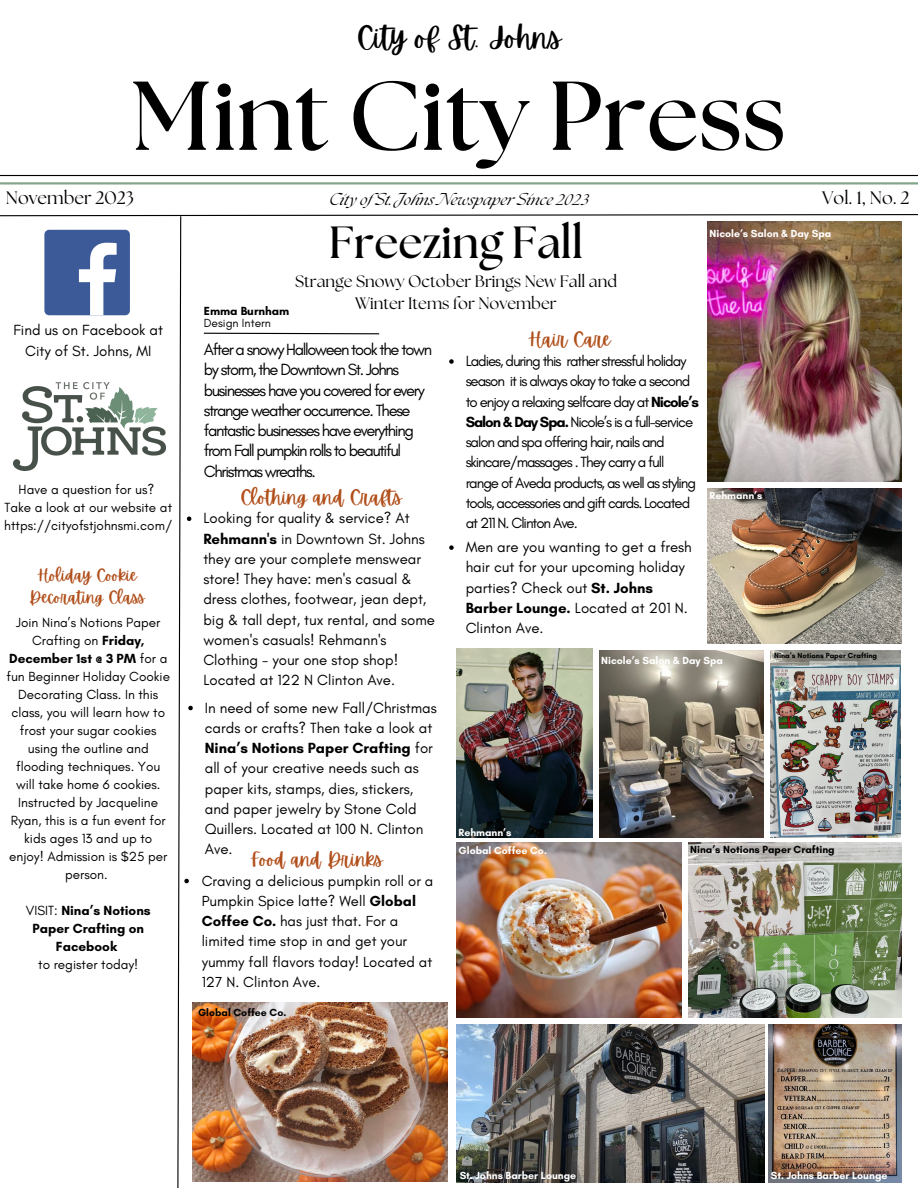
<style>
.page{position:relative;width:918px;height:1188px;background:#fff}
.page>*{position:absolute;margin:0;border:0;box-sizing:border-box;transform-origin:0 0}
.t1{font:700 97.5px "The Seasons";color:#000}
.t2{font:700 45px "The Seasons";color:#000}
.t3{font:30px "Apricots";color:#000}
.t4{font:19.5px "Apricots";color:#b14f1b}
.t5{font:19.35px "Apricots";color:#b14f1b}
.t6{font:18px "The Seasons";color:#000}
.t7{font:16.5px/20.2px "Glacial Indifference";letter-spacing:-.08em;color:#000}
.t8{font:16.5px/22.5px "The Seasons";color:#000;text-align:center}
.t9{font:16.5px/22.5px "Apricots";color:#b14f1b;text-align:center}
.t10{font:15px/20.2px "Glacial Indifference";color:#000}
.t11{font:15px/20.2px "Glacial Indifference";letter-spacing:-.07em;color:#000}
.t12{font:italic 15px "The Seasons";color:#000}
.t13{font:14.85px/20.2px "Glacial Indifference";color:#000}
.t14{font:13.5px/18px "Glacial Indifference";color:#000}
.t15{font:700 13.5px/18px "Glacial Indifference";color:#000;text-align:center}
.t16{font:12px "Glacial Indifference";color:#000}
.t17{font:700 12px "Glacial Indifference";color:#000}
.t18{font:700 10.5px "Glacial Indifference";color:#fff}
.t19{font:700 10.5px "Glacial Indifference";color:#000}
.t20{font:700 7.5px "Glacial Indifference";color:#000}
.s1{font-weight:700}
.s2{font-weight:400}
</style>
<div class="page">
<hr style="left:0;top:175px;width:918px;height:1px;background:#000">
<hr style="left:0;top:182px;width:918px;height:3px;background:#83a78b">
<img style="left:0;top:214px;width:918px;height:974px">
<p class="t3" style="left:357px;top:20px;width:206px">City of St. Johns</p>
<p class="t1" style="left:132px;top:72px;width:656px">Mint City Press</p>
<p class="t6" style="left:6px;top:190px;width:130px">November 2023</p>
<p class="t12" style="left:329px;top:193px;width:261px">City ofSt. Johns Newspaper Since 2023</p>
<p class="t6" style="left:822px;top:190px;width:89px">Vol. 1, No. 2</p>
<p class="t10" style="left:13px;top:320px;width:151px">Find us on Facebook at</p>
<p class="t10" style="left:25px;top:340px;width:128px">City of St. Johns, MI</p>
<p class="t14" style="left:19px;top:480px;width:137px">Have a question for us?</p>
<p class="t14" style="left:4px;top:498px;width:169px">Take a look at our website at https://cityofstjohnsmi.com/</p>
<p class="t9" style="left:30px;top:564px;width:117px">Holiday Cookie<br>Decorating Class</p>
<p class="t14" style="left:6px;top:614px;width:165px;text-align:center">Join Nina’s Notions Paper<br>Crafting on <span class="s1">Friday,<br>December 1st @ 3 PM</span> for a fun Beginner Holiday Cookie<br>Decorating Class. In this class, you will learn how to frost your sugar cookies using the outline and flooding techniques. You will take home 6 cookies.<br>Instructed by Jacqueline<br>Ryan, this is a fun event for kids ages 13 and up to enjoy! Admission is $25 per person.</p>
<p class="t15" style="left:26px;top:902px;width:126px"><span class="s2">VISIT:</span> Nina’s Notions<br>Paper Crafting on<br>Facebook</p>
<p class="t14" style="left:38px;top:956px;width:102px">to register today!</p>
<p class="t2" style="left:329px;top:222px;width:256px">Freezing Fall</p>
<p class="t18" style="left:710px;top:227px;width:123px">Nicole’s Salon &amp; Day Spa</p>
<p class="t8" style="left:295px;top:271px;width:323px">Strange Snowy October Brings New Fall and<br>Winter Items for November</p>
<p class="t17" style="left:204px;top:304px;width:87px">Emma Burnham</p>
<p class="t16" style="left:204px;top:316px;width:69px">Design Intern</p>
<p class="t5" style="left:529px;top:328px;width:84px">Hair Care</p>
<p class="t7" style="left:204px;top:339px;width:230px">After a snowy Halloween took the town by storm, the Downtown St. Johns businesses have you covered for every strange weather occurrence. These fantastic businesses have everything from Fall pumpkin rolls to beautiful Christmas wreaths.</p>
<p class="t11" style="left:466px;top:351px;width:235px">Ladies, during this rather stressful holiday season it is always okay to take a second to enjoy a relaxing selfcare day at <span class="s1">Nicole’s Salon &amp; Day Spa.</span> Nicole’s is a full-service salon and spa offering hair, nails and skincare/massages . They carry a full range of Aveda products, as well as styling tools, accessories and gift cards. Located at 211 N. Clinton Ave.</p>
<p class="t4" style="left:241px;top:486px;width:163px">Clothing and Crafts</p>
<p class="t18" style="left:710px;top:489px;width:54px">Rehmann’s</p>
<p class="t10" style="left:203px;top:508px;width:233px">Looking for quality &amp; service? At<br><span class="s1">Rehmann's</span> in Downtown St. Johns they are your complete menswear store! They have: men's casual &amp; dress clothes, footwear, jean dept, big &amp; tall dept, tux rental, and some women's casuals! Rehmann's<br>Clothing - your one stop shop!<br>Located at 122 N Clinton Ave.</p>
<p class="t10" style="left:466px;top:537px;width:228px">Men are you wanting to get a fresh hair cut for your upcoming holiday parties? Check out <span class="s1">St. Johns<br>Barber Lounge.</span> Located at 201 N.<br>Clinton Ave.</p>
<p class="t18" style="left:601px;top:654px;width:123px">Nicole’s Salon &amp; Day Spa</p>
<p class="t20" style="left:774px;top:651px;width:105px">Nina’s Notions Paper Crafting</p>
<p class="t10" style="left:205px;top:697px;width:233px">In need of some new Fall/Christmas cards or crafts? Then take a look at<br><span class="s1">Nina’s Notions Paper Crafting</span> for all of your creative needs such as paper kits, stamps, dies, stickers, and paper jewelry by Stone Cold<br>Quillers. Located at 100 N. Clinton<br>Ave.</p>
<p class="t5" style="left:251px;top:848px;width:134px">Food and Drinks</p>
<p class="t13" style="left:202px;top:870px;width:233px">Craving a delicious pumpkin roll or a<br>Pumpkin Spice latte? Well <span class="s1">Global<br>Coffee Co.</span> has just that. For a limited time stop in and get your yummy fall flavors today! Located at<br>127 N. Clinton Ave.</p>
<p class="t19" style="left:198px;top:1006px;width:90px">Global Coffee Co.</p>
<p class="t18" style="left:459px;top:826px;width:54px">Rehmann’s</p>
<p class="t18" style="left:459px;top:844px;width:90px">Global Coffee Co.</p>
<p class="t19" style="left:690px;top:843px;width:146px">Nina’s Notions Paper Crafting</p>
<p class="t18" style="left:460px;top:1169px;width:118px">St. Johns Barber Lounge</p>
<p class="t18" style="left:771px;top:1169px;width:118px">St. Johns Barber Lounge</p>
</div>
